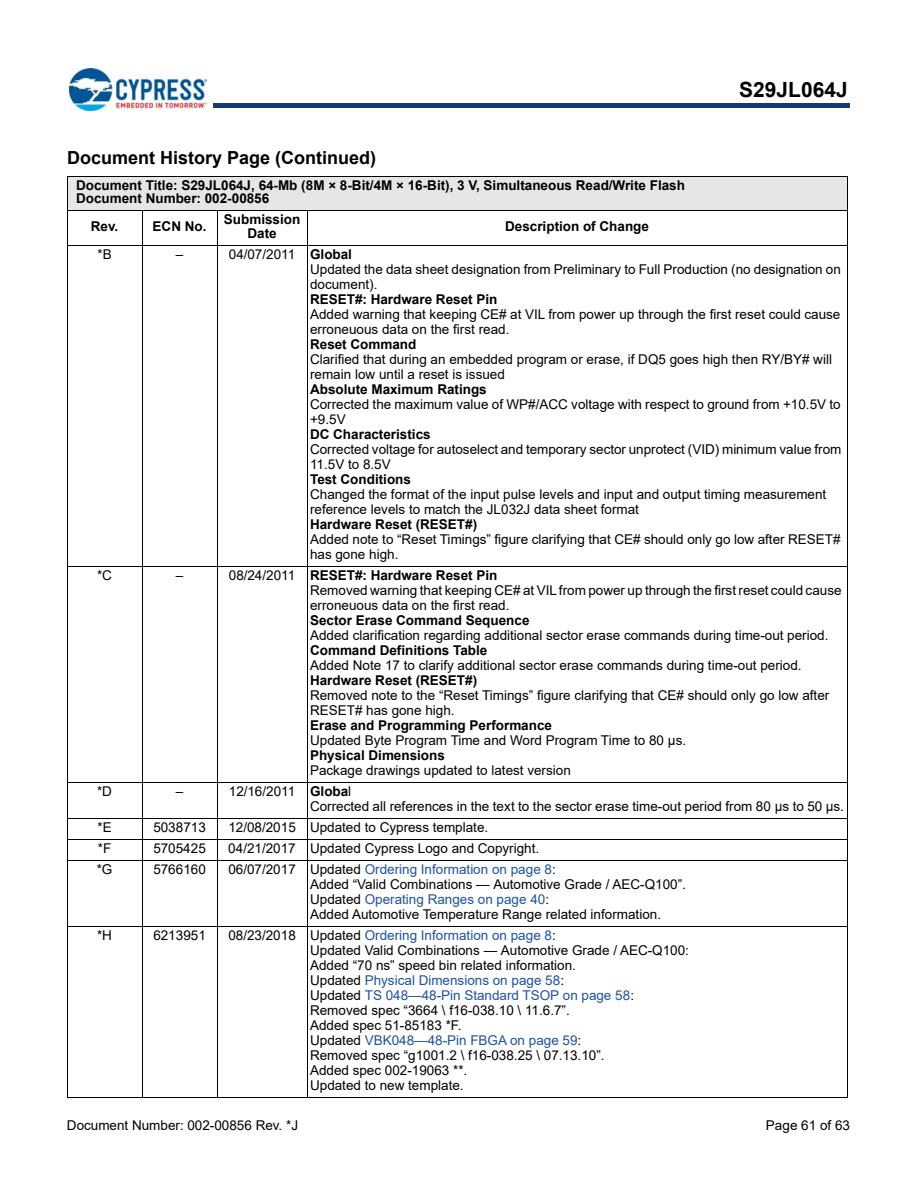
<style>
.page{position:relative;width:918px;height:1188px;background:#fff}
.page>*{position:absolute;margin:0;border:0;box-sizing:border-box;transform-origin:0 0}
.t1{font:700 21px "Arial";color:#000}
.t2{font:700 18px "Arial";color:#000}
.t3{font:13.5px/15px "Arial";color:#000}
.t4{font:700 13.5px/13.5px "Arial";color:#000}
.s1{font-weight:700}
.s2{color:#1f52a1}
</style>
<div class="page">
<hr style="left:213px;top:104px;width:637px;height:3px;background:#163b71">
<hr style="left:213px;top:103px;width:637px;height:1px;background:#163b71">
<hr style="left:213px;top:107px;width:637px;height:1px;background:#163b71">
<img style="left:69px;top:68px;width:138px;height:43px">
<div style="left:67px;top:176px;width:780px;height:35px;background:#e6e6e6"></div>
<hr style="left:67px;top:176px;width:1px;height:921px;background:#000">
<hr style="left:142px;top:210px;width:1px;height:887px;background:#000">
<hr style="left:217px;top:210px;width:1px;height:887px;background:#000">
<hr style="left:307px;top:210px;width:1px;height:887px;background:#000">
<hr style="left:847px;top:176px;width:1px;height:921px;background:#000">
<hr style="left:67px;top:176px;width:781px;height:1px;background:#000">
<hr style="left:67px;top:210px;width:781px;height:1px;background:#000">
<hr style="left:67px;top:245px;width:781px;height:1px;background:#000">
<hr style="left:67px;top:566px;width:781px;height:1px;background:#000">
<hr style="left:67px;top:782px;width:781px;height:1px;background:#000">
<hr style="left:67px;top:818px;width:781px;height:1px;background:#000">
<hr style="left:67px;top:839px;width:781px;height:1px;background:#000">
<hr style="left:67px;top:860px;width:781px;height:1px;background:#000">
<hr style="left:67px;top:926px;width:781px;height:1px;background:#000">
<hr style="left:67px;top:1097px;width:781px;height:1px;background:#000">
<h2 class="t2" style="left:67px;top:148px;width:311px">Document History Page (Continued)</h2>
<p class="t4" style="left:76px;top:178px;width:610px">Document Title: S29JL064J, 64-Mb (8M × 8-Bit/4M × 16-Bit), 3 V, Simultaneous Read/Write Flash<br>Document Number: 002-00856</p>
<p class="t4" style="left:91px;top:219px;width:29px">Rev.</p>
<p class="t4" style="left:153px;top:219px;width:55px">ECN No.</p>
<p class="t4" style="left:224px;top:213px;width:78px;text-align:center">Submission<br>Date</p>
<p class="t4" style="left:505px;top:219px;width:145px">Description of Change</p>
<h1 class="t1" style="left:739px;top:78px;width:110px">S29JL064J</h1>
<p class="t3" style="left:97px;top:246px;width:16px">*B</p>
<p class="t3" style="left:176px;top:246px;width:9px">–</p>
<p class="t3" style="left:310px;top:246px;width:532px;text-indent:-81px">04/07/2011 <span class="s1">Global<br></span>Updated the data sheet designation from Preliminary to Full Production (no designation on document).</p>
<p class="t4" style="left:310px;top:292px;width:189px">RESET#: Hardware Reset Pin</p>
<p class="t3" style="left:310px;top:306px;width:532px">Added warning that keeping CE# at VIL from power up through the first reset could cause erroneuous data on the first read.</p>
<p class="t4" style="left:310px;top:337px;width:108px">Reset Command</p>
<p class="t3" style="left:310px;top:351px;width:523px">Clarified that during an embedded program or erase, if DQ5 goes high then RY/BY# will remain low until a reset is issued</p>
<p class="t4" style="left:310px;top:382px;width:178px">Absolute Maximum Ratings</p>
<p class="t3" style="left:310px;top:396px;width:532px">Corrected the maximum value of WP#/ACC voltage with respect to ground from +10.5V to +9.5V</p>
<p class="t4" style="left:310px;top:427px;width:122px">DC Characteristics</p>
<p class="t3" style="left:310px;top:441px;width:533px">Corrected voltage for autoselect and temporary sector unprotect (VID) minimum value from<br>11.5V to 8.5V</p>
<p class="t4" style="left:310px;top:472px;width:102px">Test Conditions</p>
<p class="t3" style="left:310px;top:486px;width:518px">Changed the format of the input pulse levels and input and output timing measurement reference levels to match the JL032J data sheet format</p>
<p class="t4" style="left:310px;top:517px;width:169px">Hardware Reset (RESET#)</p>
<p class="t3" style="left:310px;top:531px;width:532px">Added note to “Reset Timings” figure clarifying that CE# should only go low after RESET# has gone high.</p>
<p class="t3" style="left:97px;top:567px;width:16px">*C</p>
<p class="t3" style="left:176px;top:567px;width:9px">–</p>
<p class="t3" style="left:310px;top:567px;width:533px;text-indent:-81px">08/24/2011 <span class="s1">RESET#: Hardware Reset Pin<br></span>Removed warning that keeping CE# at VIL from power up through the first reset could cause erroneuous data on the first read.</p>
<p class="t4" style="left:310px;top:613px;width:221px">Sector Erase Command Sequence</p>
<p class="t3" style="left:310px;top:627px;width:520px">Added clarification regarding additional sector erase commands during time-out period.</p>
<p class="t4" style="left:310px;top:643px;width:179px">Command Definitions Table</p>
<p class="t3" style="left:310px;top:657px;width:493px">Added Note 17 to clarify additional sector erase commands during time-out period.</p>
<p class="t4" style="left:310px;top:673px;width:169px">Hardware Reset (RESET#)</p>
<p class="t3" style="left:310px;top:687px;width:521px">Removed note to the “Reset Timings” figure clarifying that CE# should only go low after<br>RESET# has gone high.</p>
<p class="t4" style="left:310px;top:718px;width:244px">Erase and Programming Performance</p>
<p class="t3" style="left:310px;top:732px;width:378px">Updated Byte Program Time and Word Program Time to 80 μs.</p>
<p class="t4" style="left:310px;top:748px;width:136px">Physical Dimensions</p>
<p class="t3" style="left:310px;top:762px;width:262px">Package drawings updated to latest version</p>
<p class="t3" style="left:97px;top:783px;width:16px">*D</p>
<p class="t3" style="left:176px;top:783px;width:9px">–</p>
<p class="t3" style="left:310px;top:783px;width:536px;text-indent:-81px">12/16/2011 <span class="s1">Globa</span>l<br>Corrected all references in the text to the sector erase time-out period from 80 μs to 50 μs.</p>
<p class="t3" style="left:97px;top:819px;width:16px">*E</p>
<p class="t3" style="left:153px;top:819px;width:54px">5038713</p>
<p class="t3" style="left:228px;top:819px;width:261px">12/08/2015 Updated to Cypress template.</p>
<p class="t3" style="left:98px;top:840px;width:15px">*F</p>
<p class="t3" style="left:153px;top:840px;width:54px">5705425</p>
<p class="t3" style="left:228px;top:840px;width:312px">04/21/2017 Updated Cypress Logo and Copyright.</p>
<p class="t3" style="left:97px;top:861px;width:17px">*G</p>
<p class="t3" style="left:153px;top:861px;width:54px">5766160</p>
<p class="t3" style="left:310px;top:861px;width:377px;text-indent:-82px">06/07/2017 Updated <span class="s2">Ordering Information on page 8</span>:<br>Added “Valid Combinations — Automotive Grade / AEC-Q100”.<br>Updated <span class="s2">Operating Ranges on page 40</span>:<br>Added Automotive Temperature Range related information.</p>
<p class="t3" style="left:97px;top:927px;width:16px">*H</p>
<p class="t3" style="left:153px;top:927px;width:54px">6213951</p>
<p class="t3" style="left:310px;top:927px;width:380px;text-indent:-82px">08/23/2018 Updated <span class="s2">Ordering Information on page 8</span>:<br>Updated Valid Combinations — Automotive Grade / AEC-Q100:<br>Added “70 ns” speed bin related information.<br>Updated <span class="s2">Physical Dimensions on page 58</span>:<br>Updated <span class="s2">TS 048—48-Pin Standard TSOP on page 58</span>:<br>Removed spec “3664 \ f16-038.10 \ 11.6.7”.<br>Added spec 51-85183 *F.<br>Updated <span class="s2">VBK048—48-Pin FBGA on page 59</span>:<br>Removed spec “g1001.2 \ f16-038.25 \ 07.13.10”.<br>Added spec 002-19063 **.<br>Updated to new template.</p>
<p class="t3" style="left:67px;top:1117px;width:233px">Document Number: 002-00856 Rev. *J</p>
<p class="t3" style="left:766px;top:1117px;width:86px">Page 61 of 63</p>
</div>
